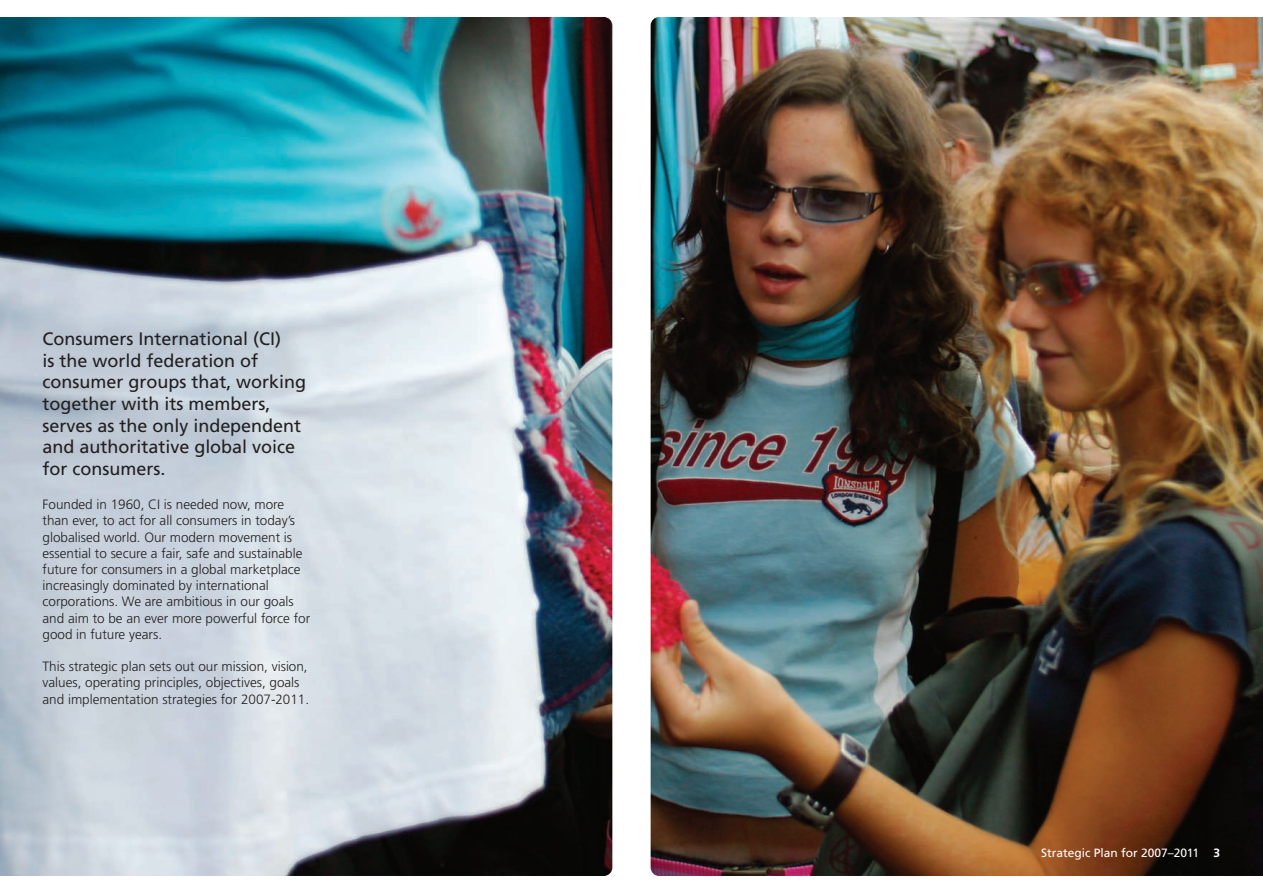
<style>
.page{position:relative;width:1263px;height:893px;background:#fff}
.page>*{position:absolute;margin:0;border:0;box-sizing:border-box;transform-origin:0 0}
.t1{font:18px/21.6px "Frutiger";color:#231f20}
.t2{font:300 13.5px/16.2px "Frutiger";color:#231f20}
.t3{font:12px "Frutiger";color:#fff}
.s1{font-weight:700}
</style>
<div class="page">
<img style="left:651px;top:17px;width:612px;height:859px">
<img style="left:0;top:17px;width:612px;height:859px">
<h1 class="t1" style="left:43px;top:329px;width:265px">Consumers International (CI)<br>is the world federation of consumer groups that, working together with its members, serves as the only independent and authoritative global voice for consumers.</h1>
<p class="t2" style="left:43px;top:497px;width:269px">Founded in 1960, CI is needed now, more than ever, to act for all consumers in today’s globalised world. Our modern movement is essential to secure a fair, safe and sustainable future for consumers in a global marketplace increasingly dominated by international corporations. We are ambitious in our goals and aim to be an ever more powerful force for good in future years.</p>
<p class="t2" style="left:43px;top:659px;width:268px">This strategic plan sets out our mission, vision, values, operating principles, objectives, goals and implementation strategies for 2007-2011.</p>
<p class="t3" style="left:1041px;top:848px;width:180px">Strategic Plan for 2007–2011 <span class="s1">3</span></p>
</div>
